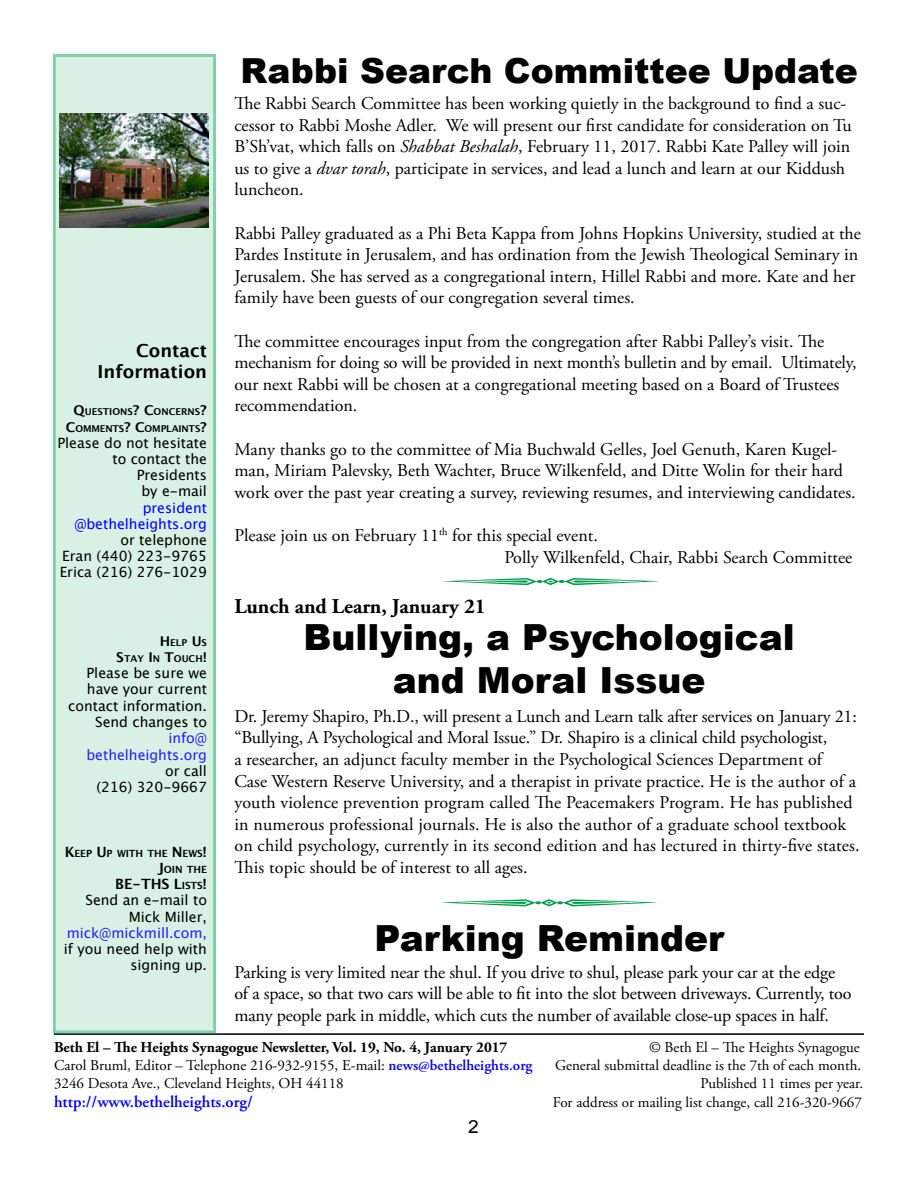
<style>
.page{position:relative;width:918px;height:1188px;background:#fff}
.page>*{position:absolute;margin:0;border:0;box-sizing:border-box;transform-origin:0 0}
.t1{font:900 36px/43.2px "Arial";color:#000;text-align:center}
.t2{font:900 34.5px "Arial";color:#000}
.t3{font:700 21px "Adobe Garamond Pro";color:#000}
.t4{font:18px/21.6px "Adobe Garamond Pro";color:#000}
.t5{font:700 18px/21.6px "Lucida Grande";color:#000;text-align:right}
.t6{font:18px "Arial";color:#000;scale:1.07 1}
.t7{font:600 16.5px "Adobe Garamond Pro";color:#00f}
.t8{font:15px "Adobe Garamond Pro";color:#000}
.t9{font:700 15px "Adobe Garamond Pro";color:#000}
.t10{font:14.1px/16.2px "Lucida Grande";color:#000;text-align:right}
.t11{font:14.1px/16.2px "Lucida Grande";color:#2320ff;text-align:right}
.t12{font:14.1px/16.2px "Lucida Grande";color:#00f;text-align:right}
.t13{font:700 14.1px "Lucida Grande";color:#000}
.t14{font:700 9.9px/16.2px "Lucida Grande";letter-spacing:-.015em;color:#000;text-align:right}
.t15{font:700 9.45px/16.2px "Lucida Grande";color:#000;text-align:right}
.s1{font-size:13.5px}
.s2{font-size:14.1px}
.s3{font-style:italic}
.s4{font-weight:600;color:#00f}
</style>
<div class="page">
<hr style="left:54px;top:1033px;width:810px;height:2px;background:#000">
<div style="left:53px;top:54px;width:163px;height:980px;background:#d9f0e4"></div>
<img style="left:60px;top:113px;width:148px;height:115px">
<p class="t5" style="left:98px;top:339px;width:111px">Contact<br>Information</p>
<p class="t15" style="left:66px;top:404px;width:143px"><span class="s1">Q</span>UESTIONS<span class="s1">? C</span>ONCERNS<span class="s1">?<br>C</span>OMMENTS<span class="s1">? C</span>OMPLAINTS<span class="s1">?</span></p>
<p class="t10" style="left:57px;top:435px;width:151px">Please do not hesitate to contact the<br>Presidents<br>by e-mail</p>
<p class="t12" style="left:74px;top:500px;width:134px">president @bethelheights.org</p>
<p class="t10" style="left:60px;top:532px;width:149px;text-align:justify;text-indent:61px">or telephone Eran (440) 223-9765<br>Erica (216) 276-1029</p>
<p class="t15" style="left:116px;top:634px;width:92px"><span class="s1">H</span>ELP <span class="s1">U</span>S<br><span class="s1">S</span>TAY <span class="s1">I</span> N <span class="s1">T</span>OUCH<span class="s1">!</span></p>
<p class="t10" style="left:68px;top:665px;width:140px">Please be sure we have your current contact information.<br>Send changes to</p>
<p class="t11" style="left:86px;top:730px;width:122px">info@ bethelheights.org</p>
<p class="t10" style="left:97px;top:763px;width:112px">or call<br>(216) 320-9667</p>
<p class="t14" style="left:65px;top:845px;width:144px"><span class="s2">K</span>EEP <span class="s2">U</span> P WITH THE <span class="s2">N</span> EWS<span class="s2">!<br>J</span>OIN THE</p>
<p class="t13" style="left:115px;top:873px;width:37px">BE-THS</p>
<p class="t14" style="left:174px;top:877px;width:35px"><span class="s2">L</span>ISTS<span class="s2">!</span></p>
<p class="t10" style="left:85px;top:892px;width:123px">Send an e-mail to<br>Mick Miller,</p>
<p class="t11" style="left:67px;top:925px;width:142px">mick@mickmill.com,</p>
<p class="t10" style="left:64px;top:941px;width:145px">if you need help with signing up.</p>
<h2 class="t2" style="left:241px;top:46px;width:619px">Rabbi Search Committee Update</h2>
<p class="t4" style="left:234px;top:93px;width:619px">The Rabbi Search Committee has been working quietly in the background to find a suc&shy;cessor to Rabbi Moshe Adler. We will present our first candidate for consideration on Tu B’Sh’vat, which falls on <span class="s3">Shabbat Beshalah</span>, February 11, 2017. Rabbi Kate Palley will join us to give a <span class="s3">dvar torah</span>, participate in services, and lead a lunch and learn at our Kiddush luncheon.</p>
<p class="t4" style="left:234px;top:223px;width:628px">Rabbi Palley graduated as a Phi Beta Kappa from Johns Hopkins University, studied at the Pardes Institute in Jerusalem, and has ordination from the Jewish Theological Seminary in Jerusalem. She has served as a congregational intern, Hillel Rabbi and more. Kate and her family have been guests of our congregation several times.</p>
<p class="t4" style="left:234px;top:331px;width:624px">The committee encourages input from the congregation after Rabbi Palley’s visit. The mechanism for doing so will be provided in next month’s bulletin and by email. Ultimately, our next Rabbi will be chosen at a congregational meeting based on a Board of Trustees recommendation.</p>
<p class="t4" style="left:234px;top:439px;width:623px">Many thanks go to the committee of Mia Buchwald Gelles, Joel Genuth, Karen Kugel&shy;man, Miriam Palevsky, Beth Wachter, Bruce Wilkenfeld, and Ditte Wolin for their hard work over the past year creating a survey, reviewing resumes, and interviewing candidates.</p>
<p class="t4" style="left:504px;top:525px;width:350px;text-indent:-270px">Please join us on February 11<sup>th</sup> for this special event.<br>Polly Wilkenfeld, Chair, Rabbi Search Committee</p>
<p class="t3" style="left:234px;top:594px;width:253px">Lunch and Learn, January 21</p>
<h1 class="t1" style="left:303px;top:614px;width:493px">Bullying, a Psychological and Moral Issue</h1>
<p class="t4" style="left:234px;top:706px;width:627px">Dr. Jeremy Shapiro, Ph.D., will present a Lunch and Learn talk after services on January 21: “Bullying, A Psychological and Moral Issue.” Dr. Shapiro is a clinical child psychologist,<br>a researcher, an adjunct faculty member in the Psychological Sciences Department of<br>Case Western Reserve University, and a therapist in private practice. He is the author of a youth violence prevention program called The Peacemakers Program. He has published in numerous professional journals. He is also the author of a graduate school textbook on child psychology, currently in its second edition and has lectured in thirty-five states.<br>This topic should be of interest to all ages.</p>
<h1 class="t1" style="left:374px;top:915px;width:351px">Parking Reminder</h1>
<p class="t4" style="left:234px;top:962px;width:619px">Parking is very limited near the shul. If you drive to shul, please park your car at the edge of a space, so that two cars will be able to fit into the slot between driveways. Currently, too many people park in middle, which cuts the number of available close-up spaces in half.</p>
<p class="t9" style="left:54px;top:1038px;width:455px">Beth El – The Heights Synagogue Newsletter, Vol. 19, No. 4, January 2017</p>
<p class="t8" style="left:649px;top:1038px;width:212px">© Beth El – The Heights Synagogue</p>
<p class="t8" style="left:54px;top:1056px;width:480px">Carol Bruml, Editor – Telephone 216-932-9155, E-mail: <span class="s4">news@bethelheights.org</span></p>
<p class="t8" style="left:555px;top:1056px;width:308px">General submittal deadline is the 7th of each month.</p>
<p class="t8" style="left:54px;top:1074px;width:291px">3246 Desota Ave., Cleveland Heights, OH 44118</p>
<p class="t8" style="left:701px;top:1074px;width:164px">Published 11 times per year.</p>
<p class="t7" style="left:54px;top:1093px;width:200px">http://www.bethelheights.org/</p>
<p class="t8" style="left:553px;top:1094px;width:311px">For address or mailing list change, call 216-320-9667</p>
<p class="t6" style="left:468px;top:1115px;width:12px">2</p>
</div>
